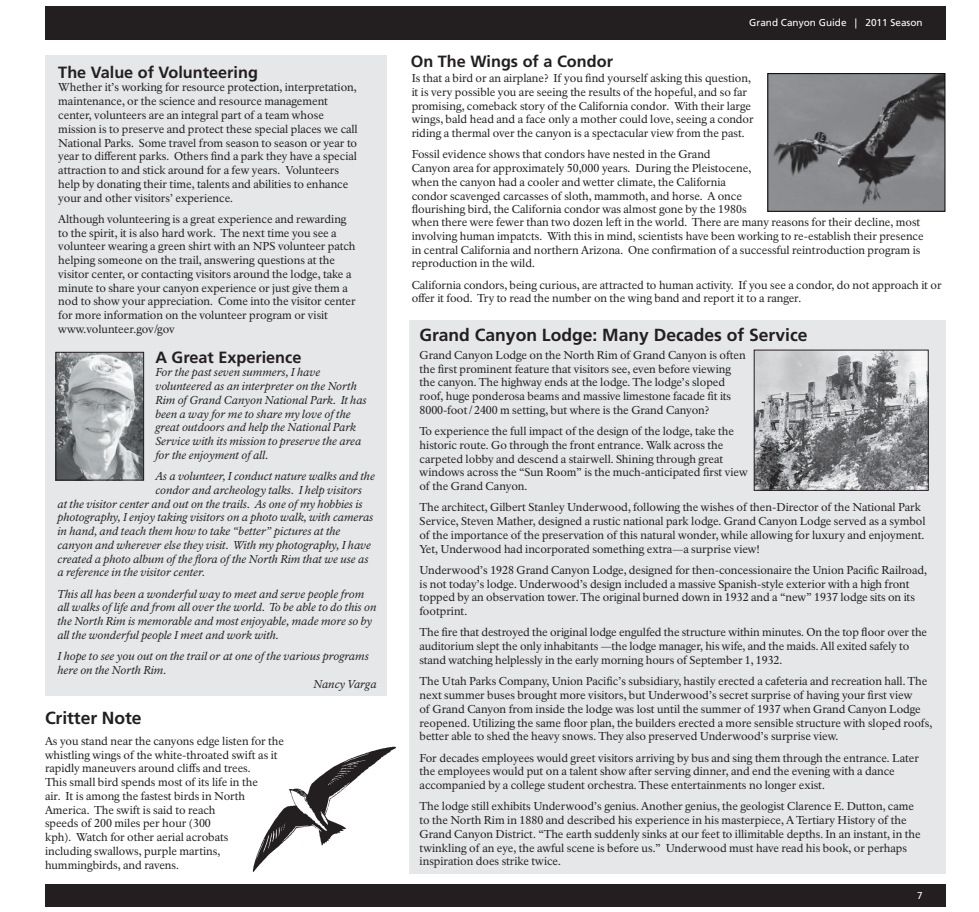
<style>
.page{position:relative;width:979px;height:912px;background:#fff}
.page>*{position:absolute;margin:0;border:0;box-sizing:border-box;transform-origin:0 0}
.t1{font:700 17.5px "Frutiger LT Std";color:#231f20}
.t2{font:700 16.25px "Frutiger LT Std";color:#231f20}
.t3{font:11.25px/13.8px "NPS Rawlinson OT";letter-spacing:-.005em;color:#231f20}
.t4{font:italic 11.25px/13.8px "NPS Rawlinson OT";color:#231f20}
.t5{font:11.25px/13.8px "NPS Rawlinson T";color:#231f20}
.t6{font:10px "Frutiger LT Std";color:#fff}
</style>
<div class="page">
<div style="left:45px;top:55px;width:342px;height:640px;background:#e6e7e9"></div>
<img style="left:57px;top:354px;width:85px;height:124px">
<div style="left:55px;top:352px;width:89px;height:128px;border:1px solid #231f20"></div>
<img style="left:769px;top:75px;width:174px;height:134px">
<div style="left:767px;top:73px;width:178px;height:138px;border:1px solid #040503"></div>
<div style="left:409px;top:320px;width:536px;height:553px;background:#e6e7e9"></div>
<img style="left:756px;top:352px;width:170px;height:136px">
<div style="left:754px;top:350px;width:174px;height:140px;border:1px solid #231f20"></div>
<img style="left:252px;top:746px;width:144px;height:126px">
<div style="left:45px;top:883px;width:900px;height:23px;background:#231f20"></div>
<div style="left:45px;top:6px;width:900px;height:33px;background:#231f20"></div>
<h2 class="t2" style="left:58px;top:62px;width:201px">The Value of Volunteering</h2>
<p class="t3" style="left:58px;top:81px;width:301px">Whether it’s working for resource protection, interpretation, maintenance, or the science and resource management center, volunteers are an integral part of a team whose mission is to preserve and protect these special places we call National Parks. Some travel from season to season or year to year to different parks. Others find a park they have a special attraction to and stick around for a few years. Volunteers help by donating their time, talents and abilities to enhance your and other visitors’ experience.</p>
<p class="t3" style="left:58px;top:212px;width:299px">Although volunteering is a great experience and rewarding to the spirit, it is also hard work. The next time you see a volunteer wearing a green shirt with an NPS volunteer patch helping someone on the trail, answering questions at the visitor center, or contacting visitors around the lodge, take a minute to share your canyon experience or just give them a nod to show your appreciation. Come into the visitor center for more information on the volunteer program or visit www.volunteer.gov/gov</p>
<h2 class="t2" style="left:155px;top:347px;width:148px">A Great Experience</h2>
<p class="t4" style="left:155px;top:365px;width:213px">For the past seven summers, I have volunteered as an interpreter on the North Rim of Grand Canyon National Park. It has been a way for me to share my love of the great outdoors and help the National Park Service with its mission to preserve the area for the enjoyment of all.</p>
<p class="t4" style="left:155px;top:469px;width:221px">As a volunteer, I conduct nature walks and the</p>
<p class="t4" style="left:155px;top:483px;width:208px">condor and archeology talks. I help visitors</p>
<p class="t4" style="left:57px;top:497px;width:307px">at the visitor center and out on the trails. As one of my hobbies is</p>
<p class="t4" style="left:57px;top:510px;width:317px">photography, I enjoy taking visitors on a photo walk, with cameras</p>
<p class="t4" style="left:57px;top:524px;width:285px">in hand, and teach them how to take “better” pictures at the</p>
<p class="t4" style="left:57px;top:538px;width:315px">canyon and wherever else they visit. With my photography, I have</p>
<p class="t4" style="left:57px;top:552px;width:313px">created a photo album of the flora of the North Rim that we use as</p>
<p class="t4" style="left:57px;top:565px;width:149px">a reference in the visitor center.</p>
<p class="t4" style="left:57px;top:587px;width:320px">This all has been a wonderful way to meet and serve people from all walks of life and from all over the world. To be able to do this on the North Rim is memorable and most enjoyable, made more so by all the wonderful people I meet and work with.</p>
<p class="t4" style="left:57px;top:649px;width:313px">I hope to see you out on the trail or at one of the various programs</p>
<p class="t4" style="left:57px;top:663px;width:110px">here on the North Rim.</p>
<p class="t4" style="left:313px;top:677px;width:65px">Nancy Varga</p>
<h1 class="t1" style="left:45px;top:707px;width:98px">Critter Note</h1>
<p class="t5" style="left:45px;top:734px;width:240px">As you stand near the canyons edge listen for the whistling wings of the white-throated swift as it rapidly maneuvers around cliffs and trees.<br>This small bird spends most of its life in the<br>air. It is among the fastest birds in North America. The swift is said to reach<br>speeds of 200 miles per hour (300<br>kph). Watch for other aerial acrobats<br>including swallows, purple martins, hummingbirds, and ravens.</p>
<p class="t6" style="left:749px;top:17px;width:175px">Grand Canyon Guide | 2011 Season</p>
<h2 class="t2" style="left:411px;top:52px;width:204px">On The Wings of a Condor</h2>
<p class="t3" style="left:412px;top:71px;width:343px">Is that a bird or an airplane? If you find yourself asking this question, it is very possible you are seeing the results of the hopeful, and so far promising, comeback story of the California condor. With their large wings, bald head and a face only a mother could love, seeing a condor riding a thermal over the canyon is a spectacular view from the past.</p>
<p class="t3" style="left:412px;top:148px;width:341px">Fossil evidence shows that condors have nested in the Grand Canyon area for approximately 50,000 years. During the Pleistocene, when the canyon had a cooler and wetter climate, the California condor scavenged carcasses of sloth, mammoth, and horse. A once flourishing bird, the California condor was almost gone by the 1980s</p>
<p class="t3" style="left:412px;top:215px;width:513px">when there were fewer than two dozen left in the world. There are many reasons for their decline, most involving human impatcts. With this in mind, scientists have been working to re-establish their presence in central California and northern Arizona. One confirmation of a successful reintroduction program is reproduction in the wild.</p>
<p class="t3" style="left:412px;top:278px;width:531px">California condors, being curious, are attracted to human activity. If you see a condor, do not approach it or offer it food. Try to read the number on the wing band and report it to a ranger.</p>
<h1 class="t1" style="left:419px;top:324px;width:389px">Grand Canyon Lodge: Many Decades of Service</h1>
<p class="t3" style="left:419px;top:348px;width:328px">Grand Canyon Lodge on the North Rim of Grand Canyon is often the first prominent feature that visitors see, even before viewing the canyon. The highway ends at the lodge. The lodge’s sloped roof, huge ponderosa beams and massive limestone facade fit its 8000-foot/2400 m setting, but where is the Grand Canyon?</p>
<p class="t3" style="left:419px;top:424px;width:330px">To experience the full impact of the design of the lodge, take the historic route. Go through the front entrance. Walk across the carpeted lobby and descend a stairwell. Shining through great windows across the “Sun Room” is the much-anticipated first view of the Grand Canyon.</p>
<p class="t3" style="left:419px;top:500px;width:507px">The architect, Gilbert Stanley Underwood, following the wishes of then-Director of the National Park Service, Steven Mather, designed a rustic national park lodge. Grand Canyon Lodge served as a symbol of the importance of the preservation of this natural wonder, while allowing for luxury and enjoyment.<br>Yet, Underwood had incorporated something extra—a surprise view!</p>
<p class="t3" style="left:419px;top:563px;width:509px">Underwood’s 1928 Grand Canyon Lodge, designed for then-concessionaire the Union Pacific Railroad, is not today’s lodge. Underwood’s design included a massive Spanish-style exterior with a high front topped by an observation tower. The original burned down in 1932 and a “new” 1937 lodge sits on its footprint.</p>
<p class="t3" style="left:419px;top:625px;width:509px">The fire that destroyed the original lodge engulfed the structure within minutes. On the top floor over the auditorium slept the only inhabitants —the lodge manager, his wife, and the maids. All exited safely to stand watching helplessly in the early morning hours of September 1, 1932.</p>
<p class="t3" style="left:419px;top:674px;width:514px">The Utah Parks Company, Union Pacific’s subsidiary, hastily erected a cafeteria and recreation hall. The next summer buses brought more visitors, but Underwood’s secret surprise of having your first view<br>of Grand Canyon from inside the lodge was lost until the summer of 1937 when Grand Canyon Lodge reopened. Utilizing the same floor plan, the builders erected a more sensible structure with sloped roofs, better able to shed the heavy snows. They also preserved Underwood’s surprise view.</p>
<p class="t3" style="left:419px;top:750px;width:501px">For decades employees would greet visitors arriving by bus and sing them through the entrance. Later the employees would put on a talent show after serving dinner, and end the evening with a dance accompanied by a college student orchestra. These entertainments no longer exist.</p>
<p class="t3" style="left:419px;top:799px;width:502px">The lodge still exhibits Underwood’s genius. Another genius, the geologist Clarence E. Dutton, came to the North Rim in 1880 and described his experience in his masterpiece, A Tertiary History of the Grand Canyon District. “The earth suddenly sinks at our feet to illimitable depths. In an instant, in the twinkling of an eye, the awful scene is before us.” Underwood must have read his book, or perhaps inspiration does strike twice.</p>
<p class="t6" style="left:917px;top:889px;width:7px">7</p>
</div>
